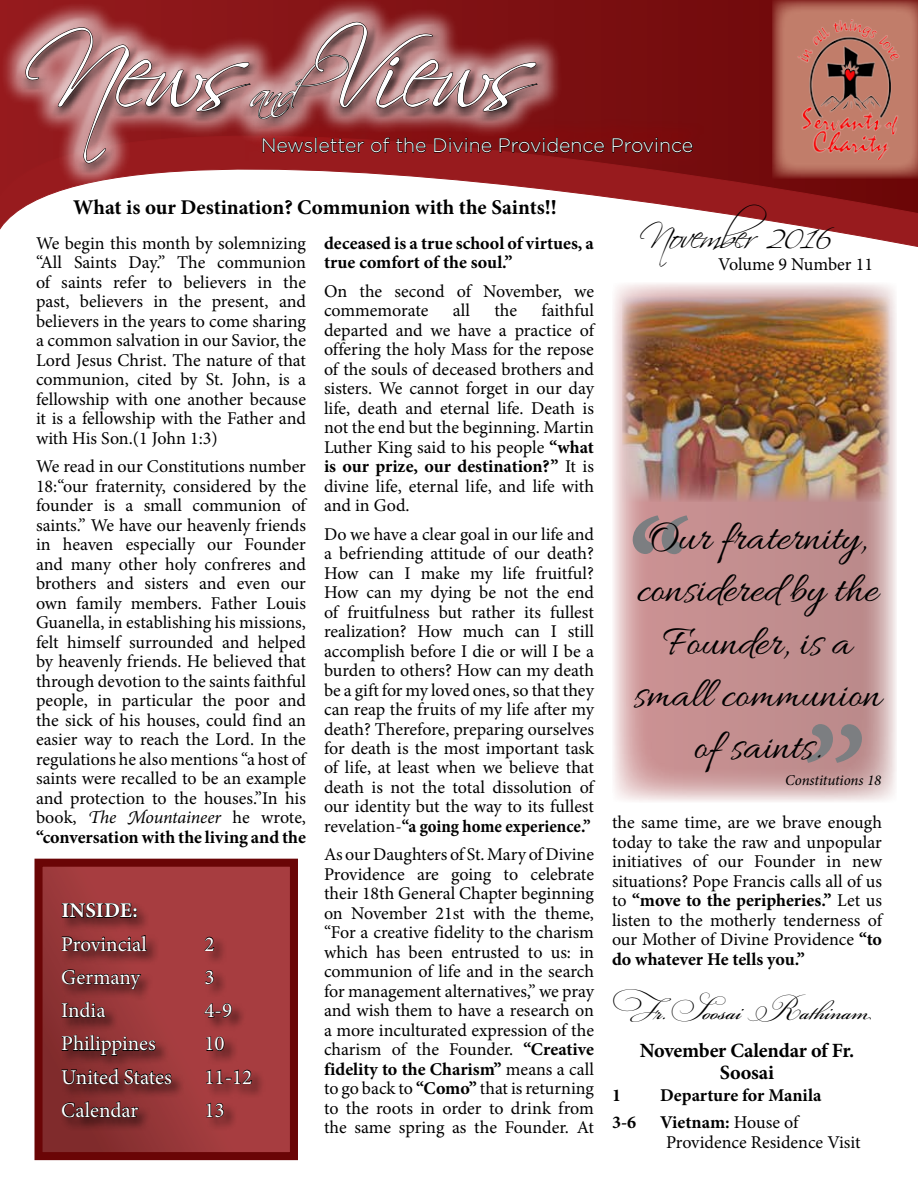
<style>
.page{position:relative;width:918px;height:1188px;background:#fff}
.page>*{position:absolute;margin:0;border:0;box-sizing:border-box;transform-origin:0 0}
.t1{font:italic 600 150px "Minion Pro";color:#7c7e81}
.t2{font:108px "Scriptina";letter-spacing:-.06em;color:#fff}
.t3{font:45px "Scriptina";color:#fff}
.t4{font:43.5px/52.2px "Allura";color:#000;text-align:center}
.t5{font:36px "Scriptina";letter-spacing:-.055em;color:#000}
.t6{font:33px "Bickham Script Pro";color:#000}
.t7{font:21px "Minion Pro";color:#fff}
.t8{font:700 21px "Minion Pro";color:#000}
.t9{font:700 21px "Minion Pro";letter-spacing:.01em;color:#fff}
.t10{font:700 20.25px/21.6px "Minion Pro";letter-spacing:-.015em;color:#000;text-align:center}
.t11{font:300 19.5px "Gotham";color:#fff}
.t12{font:18px/19.5px "Minion Pro";letter-spacing:-.005em;color:#000;text-align:justify}
.t13{font:700 18px/19.5px "Minion Pro";color:#000}
.t14{font:italic 15px "Minion Pro";letter-spacing:-.01em;color:#000}
.s1{font-style:italic}
.s2{font-weight:700}
.s3{font-weight:700;font-stretch:condensed}
</style>
<div class="page">
<svg style="left:0;top:0;width:918px;height:247px"></svg>
<div style="left:0;top:0;width:563px;height:190px;background:#fff;opacity:.5"></div>
<div style="left:15px;top:12px;width:530px;height:155px;background:#fff;opacity:.75"></div>
<div style="left:18px;top:21px;width:529px;height:153px;background:#000;opacity:.75"></div>
<div style="left:245px;top:120px;width:461px;height:43px;background:#780c0d"></div>
<div style="left:248px;top:131px;width:462px;height:39px;background:#981b1e;opacity:.32"></div>
<svg style="left:25px;top:21px;width:580px;height:143px"></svg>
<svg style="left:612px;top:138px;width:81px;height:15px"></svg>
<svg style="left:613px;top:283px;width:283px;height:519px"></svg>
<svg style="left:772px;top:0;width:146px;height:178px"></svg>
<img style="left:792px;top:19px;width:113px;height:140px">
<img style="left:622px;top:297px;width:268px;height:205px">
<svg style="left:44px;top:868px;width:245px;height:283px"></svg>
<div style="left:61px;top:902px;width:204px;height:229px;background:#000;opacity:.75"></div>
<svg style="left:62px;top:903px;width:75px;height:15px"></svg>
<svg style="left:62px;top:935px;width:85px;height:16px"></svg>
<svg style="left:205px;top:937px;width:10px;height:14px"></svg>
<svg style="left:62px;top:969px;width:79px;height:21px"></svg>
<svg style="left:205px;top:970px;width:9px;height:15px"></svg>
<svg style="left:61px;top:1001px;width:45px;height:17px"></svg>
<svg style="left:204px;top:1003px;width:28px;height:15px"></svg>
<svg style="left:62px;top:1034px;width:94px;height:22px"></svg>
<svg style="left:206px;top:1036px;width:19px;height:15px"></svg>
<svg style="left:61px;top:1068px;width:111px;height:17px"></svg>
<svg style="left:206px;top:1069px;width:46px;height:15px"></svg>
<svg style="left:62px;top:1101px;width:77px;height:17px"></svg>
<svg style="left:206px;top:1102px;width:18px;height:16px"></svg>
<div style="left:35px;top:859px;width:263px;height:301px;border:8px solid #6a0506"></div>
<h2 class="t2" style="left:312px;top:7px;width:227px">Views</h2>
<p class="t11" style="left:261px;top:133px;width:434px">Newsletter of the Divine Providence Province</p>
<h2 class="t2" style="left:23px;top:7px;width:228px">News</h2>
<h3 class="t3" style="left:250px;top:65px;width:100px">and</h3>
<p class="t8" style="left:73px;top:192px;width:485px">What is our Destination? Communion with the Saints!!</p>
<p class="t12" style="left:36px;top:233px;width:272px">We begin this month by solemnizing “All Saints Day.” The communion of saints refer to believers in the past, believers in the present, and believers in the years to come sharing a common salvation in our Savior, the Lord Jesus Christ. The nature of that communion, cited by St. John, is a fellowship with one another because it is a fellowship with the Father and with His Son.(1 John 1:3)</p>
<p class="t12" style="left:36px;top:457px;width:272px">We read in our Constitutions number 18:“our fraternity, considered by the founder is a small communion of saints.” We have our heavenly friends in heaven especially our Founder and many other holy confreres and brothers and sisters and even our own family members. Father Louis Guanella, in establishing his missions, felt himself surrounded and helped by heavenly friends. He believed that through devotion to the saints faithful people, in particular the poor and the sick of his houses, could find an easier way to reach the Lord. In the regulations he also mentions “a host of saints were recalled to be an example and protection to the houses.”In his book, <span class="s1">The Mountaineer</span> he wrote, <span class="s2">“conversation with the living and the</span></p>
<p class="t9" style="left:61px;top:896px;width:78px">INSIDE:</p>
<p class="t7" style="left:61px;top:930px;width:87px">Provincial</p>
<p class="t7" style="left:205px;top:930px;width:12px">2</p>
<p class="t7" style="left:61px;top:963px;width:80px">Germany</p>
<p class="t7" style="left:205px;top:963px;width:12px">3</p>
<p class="t7" style="left:61px;top:996px;width:46px">India</p>
<p class="t7" style="left:205px;top:996px;width:29px">4-9</p>
<p class="t7" style="left:61px;top:1030px;width:96px">Philippines</p>
<p class="t7" style="left:205px;top:1030px;width:22px">10</p>
<p class="t7" style="left:61px;top:1063px;width:112px">United States</p>
<p class="t7" style="left:205px;top:1063px;width:49px">11-12</p>
<p class="t7" style="left:61px;top:1096px;width:79px">Calendar</p>
<p class="t7" style="left:205px;top:1096px;width:22px">13</p>
<p class="t13" style="left:324px;top:233px;width:272px">deceased is a true school of virtues, a true comfort of the soul.”</p>
<p class="t12" style="left:324px;top:281px;width:272px">On the second of November, we commemorate</p>
<p class="t12" style="left:324px;top:301px;width:272px;text-indent:217px">faithful departed and we have a practice of offering the holy Mass for the repose of the souls of deceased brothers and sisters. We cannot forget in our day life, death and eternal life. Death is not the end but the beginning. Martin Luther King said to his people <span class="s2">“what is our prize, our destination?”</span> It is divine life, eternal life, and life with and in God.</p>
<p class="t12" style="left:324px;top:524px;width:272px">Do we have a clear goal in our life and a befriending attitude of our death?<br>How can I make my life fruitful?<br>How can my dying be not the end of fruitfulness but rather its fullest realization? How much can I still accomplish before I die or will I be a burden to others? How can my death be a gift for my loved ones, so that they can reap the fruits of my life after my death? Therefore, preparing ourselves for death is the most important task of life, at least when we believe that death is not the total dissolution of our identity but the way to its fullest revelation-<span class="s3">“a going home experience.”</span></p>
<p class="t12" style="left:324px;top:845px;width:272px">As our Daughters of St. Mary of Divine Providence are going to celebrate their 18th General Chapter beginning on November 21st with the theme, “For a creative fidelity to the charism which has been entrusted to us: in communion of life and in the search for management alternatives,” we pray and wish them to have a research on a more inculturated expression of the charism of the Founder. <span class="s2">“Creative fidelity to the Charism”</span> means a call to go back to <span class="s2">“Como”</span> that is returning to the roots in order to drink from the same spring as the Founder. At</p>
<p class="t12" style="left:453px;top:301px;width:19px">all</p>
<p class="t12" style="left:494px;top:301px;width:24px">the</p>
<h3 class="t5" style="left:639px;top:215px;width:194px">November 2016</h3>
<p class="t12" style="left:718px;top:254px;width:156px">Volume 9 Number 11</p>
<h1 class="t1" style="left:617px;top:469px;width:66px">“</h1>
<h3 class="t4" style="left:634px;top:514px;width:249px">Our fraternity, considered by the<br>Founder, is a small communion of saints.</h3>
<p class="t14" style="left:785px;top:770px;width:98px">Constitutions 18</p>
<h1 class="t1" style="left:878px;top:809px;width:66px;rotate:-180deg">“</h1>
<p class="t12" style="left:612px;top:813px;width:272px">the same time, are we brave enough today to take the raw and unpopular initiatives of our Founder in new situations? Pope Francis calls all of us to <span class="s2">“move to the peripheries.”</span> Let us listen to the motherly tenderness of our Mother of Divine Providence <span class="s2">“to do whatever He tells you.”</span></p>
<h3 class="t6" style="left:612px;top:988px;width:261px">Fr. Soosai Rathinam</h3>
<p class="t10" style="left:640px;top:1040px;width:216px">November Calendar of Fr.<br>Soosai</p>
<p class="t13" style="left:612px;top:1085px;width:10px">1</p>
<p class="t13" style="left:660px;top:1085px;width:163px">Departure for Manila</p>
<p class="t13" style="left:612px;top:1112px;width:26px">3-6</p>
<p class="t12" style="left:666px;top:1113px;width:196px;text-indent:-6px"><span class="s2">Vietnam:</span> House of<br>Providence Residence Visit</p>
</div>
